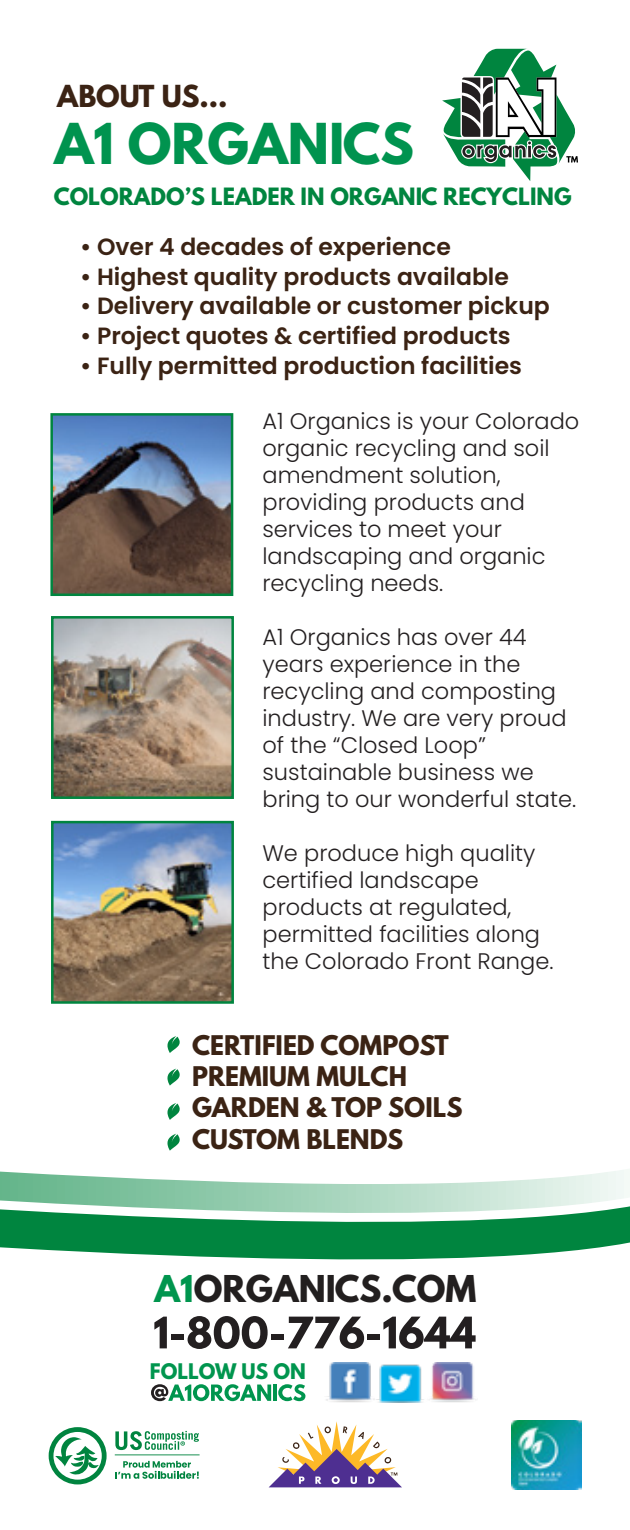
<style>
.page{position:relative;width:630px;height:1530px;background:#fff}
.page>*{position:absolute;margin:0;border:0;box-sizing:border-box;transform-origin:0 0}
.t1{font:700 50px "League Spartan";color:#00934f}
.t2{font:700 32.75px "League Spartan";color:#221f1f}
.t3{font:700 27px "League Spartan";color:#3b2314}
.t4{font:700 24px/31.5px "League Spartan";color:#3b2314}
.t5{font:600 23.5px "Poppins";color:#3b2314}
.t6{font:300 22.5px/27px "Poppins";color:#231f20}
.t7{font:700 21.25px "League Spartan";color:#00853f}
.t8{font:700 19px "League Spartan";color:#00954e}
.s1{color:#00954e}
</style>
<div class="page">
<svg style="left:0;top:1133px;width:630px;height:357px"></svg>
<svg style="left:167px;top:1036px;width:13px;height:17px"></svg>
<svg style="left:167px;top:1069px;width:13px;height:17px"></svg>
<svg style="left:167px;top:1103px;width:13px;height:17px"></svg>
<svg style="left:167px;top:1134px;width:13px;height:17px"></svg>
<img style="left:54px;top:619px;width:177px;height:177px">
<img style="left:53px;top:416px;width:177px;height:177px">
<div style="left:50px;top:413px;width:183px;height:183px;border:2px solid #00853f"></div>
<div style="left:51px;top:616px;width:183px;height:183px;border:2px solid #00853f"></div>
<img style="left:54px;top:824px;width:177px;height:177px">
<div style="left:51px;top:821px;width:183px;height:183px;border:2px solid #00853f"></div>
<svg style="left:269px;top:1421px;width:133px;height:66px"></svg>
<img style="left:512px;top:1420px;width:69px;height:70px">
<svg style="left:49px;top:1427px;width:58px;height:57px"></svg>
<svg style="left:115px;top:1431px;width:85px;height:24px"></svg>
<svg style="left:115px;top:1461px;width:84px;height:18px"></svg>
<svg style="left:151px;top:1384px;width:120px;height:17px"></svg>
<hr style="left:274px;top:1385px;width:3px;height:16px;background:#00954e">
<svg style="left:278px;top:1384px;width:27px;height:17px"></svg>
<img style="left:324px;top:1362px;width:52px;height:41px">
<img style="left:375px;top:1360px;width:52px;height:42px">
<img style="left:425px;top:1362px;width:55px;height:41px">
<svg style="left:154px;top:1317px;width:13px;height:31px"></svg>
<div style="left:172px;top:1334px;width:12px;height:6px;background:#231f20"></div>
<svg style="left:188px;top:1316px;width:80px;height:33px"></svg>
<div style="left:271px;top:1334px;width:12px;height:6px;background:#231f20"></div>
<svg style="left:288px;top:1317px;width:76px;height:32px"></svg>
<div style="left:368px;top:1334px;width:12px;height:6px;background:#231f20"></div>
<svg style="left:383px;top:1317px;width:93px;height:32px"></svg>
<svg style="left:442px;top:49px;width:136px;height:132px"></svg>
<p class="t3" style="left:57px;top:75px;width:172px">ABOUT US...</p>
<h1 class="t1" style="left:54px;top:105px;width:361px">A1 ORGANICS</h1>
<p class="t7" style="left:54px;top:180px;width:519px">COLORADO’S LEADER IN ORGANIC RECYCLING</p>
<p class="t5" style="left:80px;top:233px;width:372px">• Over 4 decades of experience</p>
<p class="t5" style="left:80px;top:263px;width:430px">• Highest quality products available</p>
<p class="t5" style="left:80px;top:293px;width:471px">• Delivery available or customer pickup</p>
<p class="t5" style="left:80px;top:323px;width:432px">• Project quotes &amp; certified products</p>
<p class="t5" style="left:80px;top:353px;width:443px">• Fully permitted production facilities</p>
<p class="t6" style="left:262px;top:408px;width:318px">A1 Organics is your Colorado organic recycling and soil amendment solution, providing products and services to meet your landscaping and organic recycling needs.</p>
<p class="t6" style="left:262px;top:624px;width:315px">A1 Organics has over 44 years experience in the recycling and composting industry. We are very proud of the “Closed Loop” sustainable business we bring to our wonderful state.</p>
<p class="t6" style="left:262px;top:840px;width:292px">We produce high quality certified landscape products at regulated, permitted facilities along the Colorado Front Range.</p>
<p class="t4" style="left:192px;top:1029px;width:272px">CERTIFIED COMPOST<br>PREMIUM MULCH<br>GARDEN &amp; TOP SOILS<br>CUSTOM BLENDS</p>
<h2 class="t2" style="left:155px;top:1264px;width:323px"><span class="s1">A1</span>ORGANICS.COM</h2>
<p class="t8" style="left:150px;top:1357px;width:157px">FOLLOW US ON</p>
</div>
